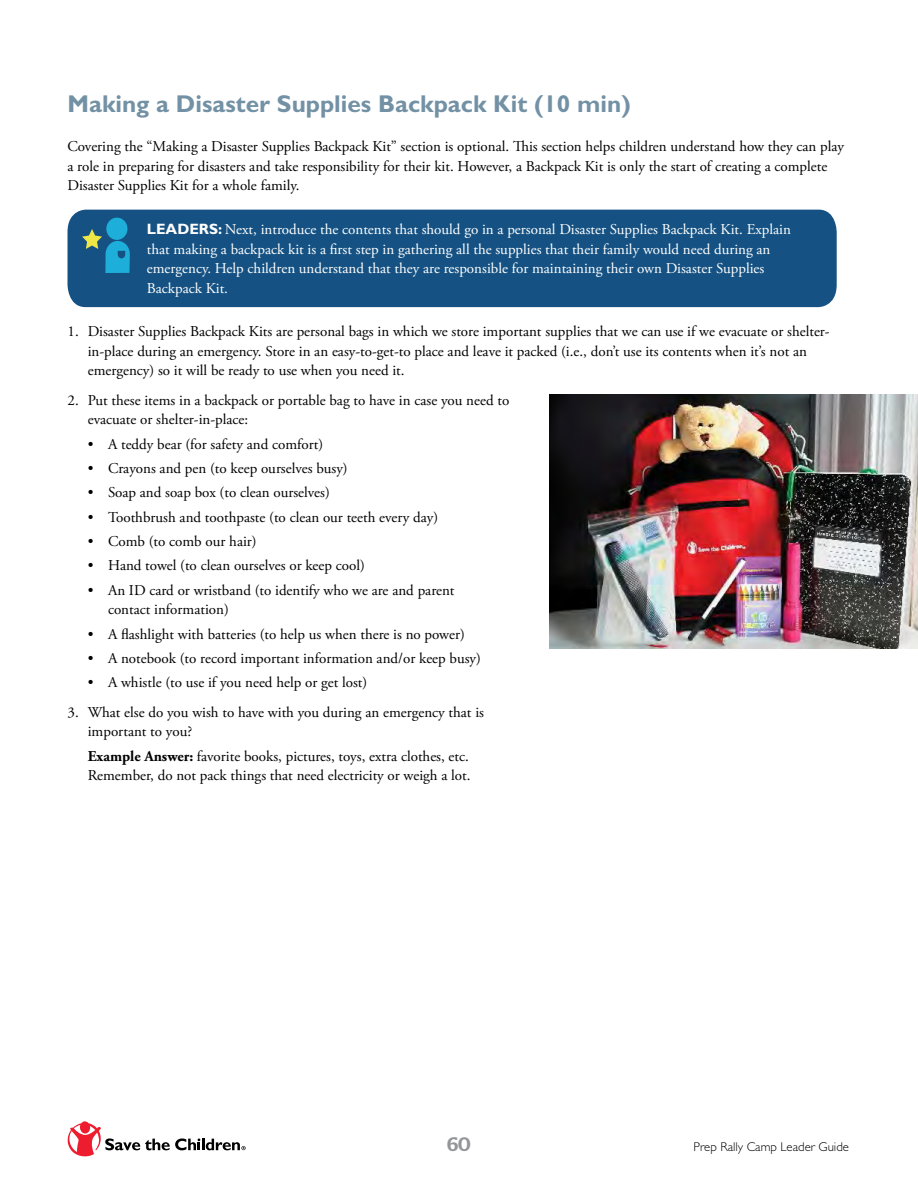
<style>
.page{position:relative;width:918px;height:1188px;background:#fff}
.page>*{position:absolute;margin:0;border:0;box-sizing:border-box;transform-origin:0 0}
.t1{font:700 24.3px "Gill Sans";color:#7391a5}
.t2{font:500 19.5px "Stag";color:#939598}
.t3{font:15px/19.5px "Adobe Garamond Pro";color:#000}
.t4{font:15px/19.5px "Adobe Garamond Pro";color:#fff}
.t5{font:300 12.75px "Gill Sans";color:#000}
.s1{font-family:"Gill Sans";font-weight:700}
.s2{font-weight:700}
</style>
<div class="page">
<div style="left:68px;top:210px;width:769px;height:97px;background:#155283"></div>
<div style="left:106px;top:218px;width:21px;height:22px;background:#1dafd9;border-radius:50%"></div>
<svg style="left:82px;top:229px;width:48px;height:44px;background:#2982a0"></svg>
<img style="left:549px;top:395px;width:369px;height:253px">
<svg style="left:68px;top:1121px;width:178px;height:36px"></svg>
<h1 class="t1" style="left:68px;top:90px;width:565px">Making a Disaster Supplies Backpack Kit (10 min)</h1>
<p class="t3" style="left:68px;top:137px;width:778px">Covering the “Making a Disaster Supplies Backpack Kit” section is optional. This section helps children understand how they can play a role in preparing for disasters and take responsibility for their kit. However, a Backpack Kit is only the start of creating a complete<br>Disaster Supplies Kit for a whole family.</p>
<p class="t4" style="left:147px;top:220px;width:646px"><span class="s1">LEADERS:</span> Next, introduce the contents that should go in a personal Disaster Supplies Backpack Kit. Explain that making a backpack kit is a first step in gathering all the supplies that their family would need during an emergency. Help children understand that they are responsible for maintaining their own Disaster Supplies Backpack Kit.</p>
<p class="t3" style="left:88px;top:322px;width:743px;text-indent:-20px">1. Disaster Supplies Backpack Kits are personal bags in which we store important supplies that we can use if we evacuate or shelter&shy;in-place during an emergency. Store in an easy-to-get-to place and leave it packed (i.e., don’t use its contents when it’s not an emergency) so it will be ready to use when you need it.</p>
<p class="t3" style="left:88px;top:391px;width:423px;text-indent:-20px">2. Put these items in a backpack or portable bag to have in case you need to evacuate or shelter-in-place:</p>
<p class="t3" style="left:88px;top:435px;width:237px">• A teddy bear (for safety and comfort)</p>
<p class="t3" style="left:88px;top:459px;width:262px">• Crayons and pen (to keep ourselves busy)</p>
<p class="t3" style="left:88px;top:483px;width:244px">• Soap and soap box (to clean ourselves)</p>
<p class="t3" style="left:88px;top:508px;width:352px">• Toothbrush and toothpaste (to clean our teeth every day)</p>
<p class="t3" style="left:88px;top:532px;width:170px">• Comb (to comb our hair)</p>
<p class="t3" style="left:88px;top:556px;width:279px">• Hand towel (to clean ourselves or keep cool)</p>
<p class="t3" style="left:108px;top:581px;width:348px;text-indent:-20px">• An ID card or wristband (to identify who we are and parent contact information)</p>
<p class="t3" style="left:88px;top:625px;width:379px">• A flashlight with batteries (to help us when there is no power)</p>
<p class="t3" style="left:88px;top:649px;width:395px">• A notebook (to record important information and/or keep busy)</p>
<p class="t3" style="left:88px;top:673px;width:281px">• A whistle (to use if you need help or get lost)</p>
<p class="t3" style="left:88px;top:703px;width:398px;text-indent:-20px">3. What else do you wish to have with you during an emergency that is important to you?</p>
<p class="t3" style="left:88px;top:747px;width:384px"><span class="s2">Example Answer:</span> favorite books, pictures, toys, extra clothes, etc.<br>Remember, do not pack things that need electricity or weigh a lot.</p>
<h2 class="t2" style="left:447px;top:1132px;width:25px">60</h2>
<p class="t5" style="left:694px;top:1139px;width:157px">Prep Rally Camp Leader Guide</p>
</div>
